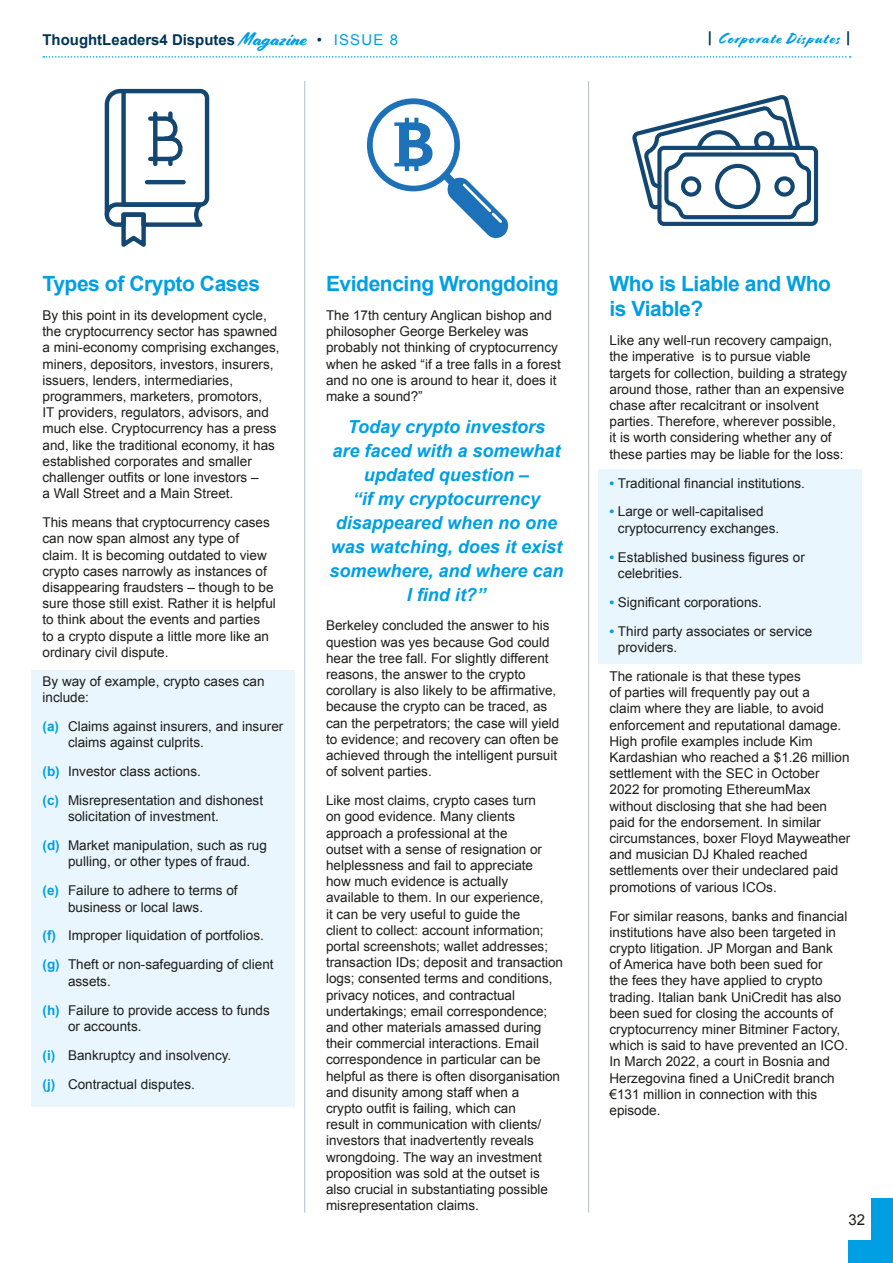
<style>
.page{position:relative;width:893px;height:1263px;background:#fff}
.page>*{position:absolute;margin:0;border:0;box-sizing:border-box;transform-origin:0 0}
.t1{font:700 21px/25.2px "Arial";letter-spacing:-.02em;color:#009fe3}
.t2{font:italic 700 18px/24px "Arial";color:#009fe3;text-align:center}
.t3{font:700 15px "Arial";color:#003452}
.t4{font:15px "Cortado";letter-spacing:.08em;color:#009fe3}
.t5{font:15px "Arial";color:#1d1d1b}
.t6{font:13.5px/16.2px "Arial";color:#1d1d1b}
.s1{font-family:"Cortado";font-weight:400;font-size:18.6px;color:#009fe3}
.s2{font-weight:400}
.s3{font-weight:400;color:#009fe3}
.s4{font-family:"Arial";font-weight:700;color:#003452}
.s5{font-weight:700;color:#009fe3}
</style>
<div class="page">
<svg style="left:43px;top:56px;width:808px;height:2px"></svg>
<div style="left:872px;top:1198px;width:21px;height:65px;background:#009fe3"></div>
<div style="left:848px;top:1241px;width:45px;height:22px;background:#009fe3"></div>
<div style="left:598px;top:469px;width:264px;height:194px;background:#eaf6fe"></div>
<div style="left:31px;top:670px;width:264px;height:436px;background:#eaf6fe"></div>
<svg style="left:104px;top:88px;width:106px;height:159px"></svg>
<hr style="left:147px;top:180px;width:37px;height:4px;background:#144672">
<svg style="left:367px;top:98px;width:142px;height:141px"></svg>
<svg style="left:632px;top:95px;width:186px;height:131px"></svg>
<hr style="left:304px;top:81px;width:1px;height:1132px;background:#b3bdcd">
<hr style="left:588px;top:81px;width:1px;height:1132px;background:#b3bdcd">
<p class="t3" style="left:43px;top:29px;width:357px">ThoughtLeaders4 Disputes <span class="s1">Magazine</span> <span class="s2">•</span> <span class="s3">ISSUE 8</span></p>
<p class="t4" style="left:708px;top:30px;width:144px"><span class="s4">|</span> Corporate Disputes <span class="s4">|</span></p>
<h1 class="t1" style="left:43px;top:272px;width:219px">Types of Crypto Cases</h1>
<p class="t6" style="left:43px;top:307px;width:239px">By this point in its development cycle, the cryptocurrency sector has spawned a mini-economy comprising exchanges, miners, depositors, investors, insurers, issuers, lenders, intermediaries, programmers, marketers, promotors,<br>IT providers, regulators, advisors, and much else. Cryptocurrency has a press and, like the traditional economy, it has established corporates and smaller challenger outfits or lone investors –<br>a Wall Street and a Main Street.</p>
<p class="t6" style="left:43px;top:514px;width:235px">This means that cryptocurrency cases can now span almost any type of claim. It is becoming outdated to view crypto cases narrowly as instances of disappearing fraudsters – though to be sure those still exist. Rather it is helpful to think about the events and parties<br>to a crypto dispute a little more like an ordinary civil dispute.</p>
<p class="t6" style="left:43px;top:673px;width:224px">By way of example, crypto cases can include:</p>
<p class="t6" style="left:68px;top:718px;width:217px;text-indent:-26px"><span class="s5">(a)</span> Claims against insurers, and insurer claims against culprits.</p>
<p class="t6" style="left:43px;top:757px;width:222px;line-height:29px"><span class="s5">(b)</span> Investor class actions.<br><span class="s5">(c)</span> Misrepresentation and dishonest</p>
<p class="t6" style="left:43px;top:802px;width:226px;line-height:29px;text-indent:26px">solicitation of investment.<br><span class="s5">(d)</span> Market manipulation, such as rug</p>
<p class="t6" style="left:43px;top:847px;width:209px;line-height:29px;text-indent:26px">pulling, or other types of fraud. <span class="s5">(e)</span> Failure to adhere to terms of</p>
<p class="t6" style="left:43px;top:892px;width:233px;line-height:29px;text-indent:26px">business or local laws.<br><span class="s5">(f)</span> Improper liquidation of portfolios. <span class="s5">(g)</span> Theft or non-safeguarding of client</p>
<p class="t6" style="left:43px;top:966px;width:229px;line-height:29px;text-indent:26px">assets.<br><span class="s5">(h)</span> Failure to provide access to funds</p>
<p class="t6" style="left:43px;top:1012px;width:190px;line-height:29px;text-indent:26px">or accounts.<br><span class="s5">(i)</span> Bankruptcy and insolvency. <span class="s5">(j)</span> Contractual disputes.</p>
<h1 class="t1" style="left:326px;top:272px;width:234px">Evidencing Wrongdoing</h1>
<p class="t6" style="left:326px;top:307px;width:236px">The 17th century Anglican bishop and philosopher George Berkeley was probably not thinking of cryptocurrency when he asked “if a tree falls in a forest and no one is around to hear it, does it make a sound?”</p>
<h2 class="t2" style="left:329px;top:416px;width:236px">Today crypto investors<br>are faced with a somewhat updated question –<br>“if my cryptocurrency disappeared when no one was watching, does it exist somewhere, and where can<br>I find it?”</h2>
<p class="t6" style="left:326px;top:618px;width:235px">Berkeley concluded the answer to his question was yes because God could hear the tree fall. For slightly different reasons, the answer to the crypto corollary is also likely to be affirmative, because the crypto can be traced, as can the perpetrators; the case will yield to evidence; and recovery can often be achieved through the intelligent pursuit of solvent parties.</p>
<p class="t6" style="left:326px;top:792px;width:239px">Like most claims, crypto cases turn<br>on good evidence. Many clients approach a professional at the<br>outset with a sense of resignation or helplessness and fail to appreciate<br>how much evidence is actually available to them. In our experience,<br>it can be very useful to guide the<br>client to collect: account information; portal screenshots; wallet addresses; transaction IDs; deposit and transaction logs; consented terms and conditions, privacy notices, and contractual undertakings; email correspondence; and other materials amassed during their commercial interactions. Email correspondence in particular can be helpful as there is often disorganisation and disunity among staff when a<br>crypto outfit is failing, which can<br>result in communication with clients/ investors that inadvertently reveals wrongdoing. The way an investment proposition was sold at the outset is also crucial in substantiating possible misrepresentation claims.</p>
<h1 class="t1" style="left:609px;top:272px;width:223px">Who is Liable and Who is Viable?</h1>
<p class="t6" style="left:609px;top:332px;width:239px">Like any well-run recovery campaign, the imperative is to pursue viable targets for collection, building a strategy around those, rather than an expensive chase after recalcitrant or insolvent parties. Therefore, wherever possible,<br>it is worth considering whether any of these parties may be liable for the loss:</p>
<p class="t6" style="left:609px;top:475px;width:197px"><span class="s5">•</span> Traditional financial institutions.</p>
<p class="t6" style="left:618px;top:504px;width:163px;text-indent:-8px"><span class="s5">•</span> Large or well-capitalised cryptocurrency exchanges.</p>
<p class="t6" style="left:618px;top:549px;width:188px;text-indent:-8px"><span class="s5">•</span> Established business figures or celebrities.</p>
<p class="t6" style="left:609px;top:594px;width:154px"><span class="s5">•</span> Significant corporations.</p>
<p class="t6" style="left:618px;top:623px;width:196px;text-indent:-8px"><span class="s5">•</span> Third party associates or service providers.</p>
<p class="t6" style="left:609px;top:668px;width:242px">The rationale is that these types<br>of parties will frequently pay out a<br>claim where they are liable, to avoid enforcement and reputational damage.<br>High profile examples include Kim Kardashian who reached a $1.26 million settlement with the SEC in October 2022 for promoting EthereumMax without disclosing that she had been paid for the endorsement. In similar circumstances, boxer Floyd Mayweather and musician DJ Khaled reached settlements over their undeclared paid promotions of various ICOs.</p>
<p class="t6" style="left:609px;top:908px;width:240px">For similar reasons, banks and financial institutions have also been targeted in crypto litigation. JP Morgan and Bank<br>of America have both been sued for<br>the fees they have applied to crypto trading. Italian bank UniCredit has also been sued for closing the accounts of cryptocurrency miner Bitminer Factory, which is said to have prevented an ICO.<br>In March 2022, a court in Bosnia and Herzegovina fined a UniCredit branch €131 million in connection with this episode.</p>
<p class="t5" style="left:848px;top:1210px;width:18px">32</p>
</div>
